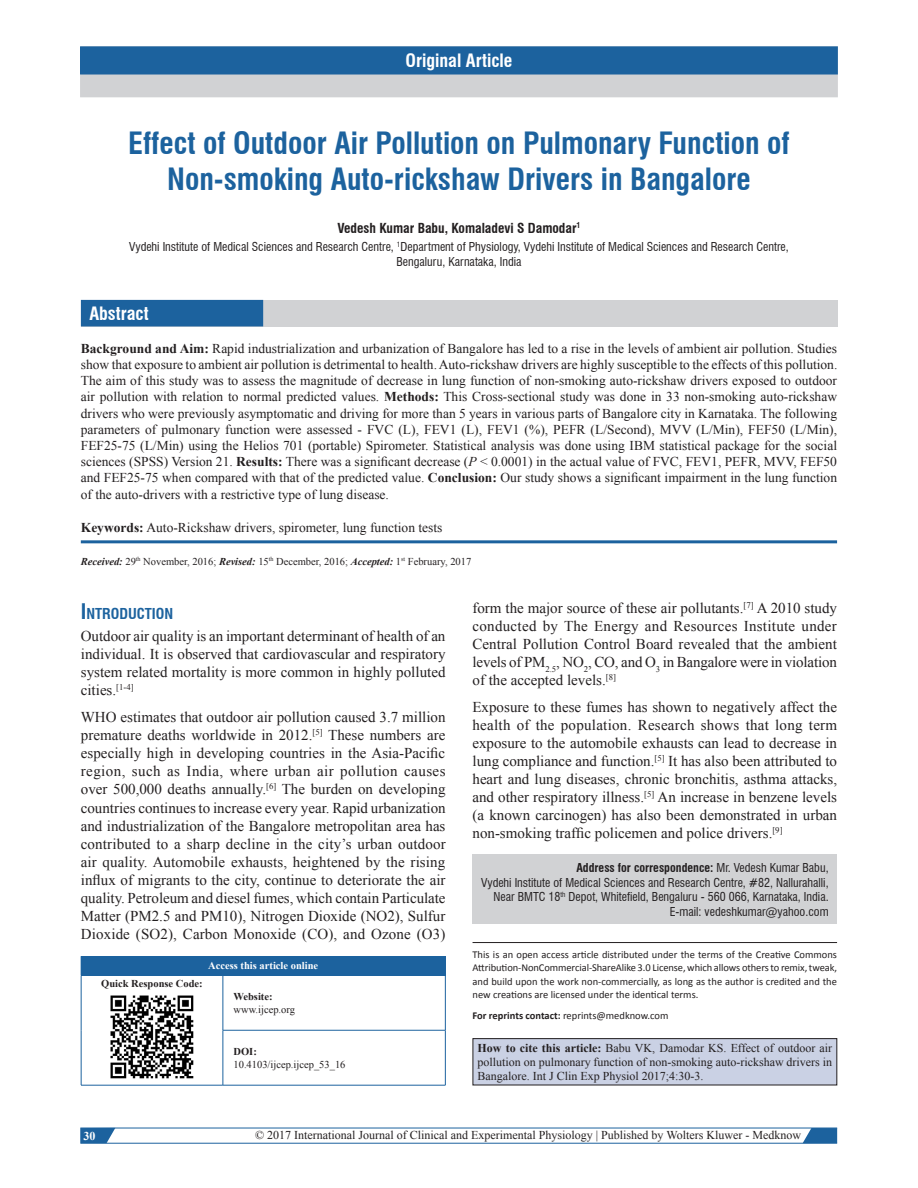
<style>
.page{position:relative;width:918px;height:1188px;background:#fff}
.page>*{position:absolute;margin:0;border:0;box-sizing:border-box;transform-origin:0 0}
.AT{font:700 condensed 30px/36px "Swiss 721 BT";color:#1c629e;text-align:center}
.AH{font:700 condensed 18px "Swiss 721 BT";color:#fff}
.ABSH{font:700 condensed 18px "Swiss 721 BT";color:#fff}
.TX{font:15px/18.1px "Times New Roman";color:#231f20;text-align:justify}
.t1{font:700 condensed 14.7px "Swiss 721 BT";color:#1c629e}
.ABS{font:13.5px/16.2px "Times New Roman";color:#231f20;text-align:justify}
.KWD{font:13.5px "Times New Roman";color:#231f20}
.AU{font:700 condensed 13.5px "Swiss 721 BT";color:#231f20}
.HTC{font:12px/14.4px "Times New Roman";color:#231f20;text-align:justify}
.ADD{font:condensed 12px/14.4px "Swiss 721 BT";color:#231f20;text-align:right}
.AFF{font:condensed 12px/14.4px "Swiss 721 BT";color:#231f20;text-align:center}
.t2{font:700 12px "Times New Roman";color:#fff}
.OS{font:10.5px/13.5px "Calibri";color:#231f20;text-align:justify}
.HIS{font:10.5px "Times New Roman";color:#231f20}
.Website{font:10.5px/12.6px "Times New Roman";color:#231f20}
.ATAO{font:700 10.5px "Times New Roman";color:#fff}
.QRC{font:700 10.5px "Times New Roman";color:#231f20}
.s1{font-weight:700}
.s2{font-style:italic}
.s3{font-weight:700;font-style:italic}
.s4{font-size:21px}
</style>
<div class="page">
<svg style="left:80px;top:1128px;width:758px;height:16px"></svg>
<div style="left:81px;top:300px;width:756px;height:26px;background:#d1d2d4"></div>
<div style="left:81px;top:300px;width:182px;height:26px;background:#1c629e"></div>
<div style="left:80px;top:46px;width:758px;height:51px;background:#d1d2d4"></div>
<div style="left:81px;top:47px;width:756px;height:27px;background:#1c629e"></div>
<div style="left:80px;top:46px;width:758px;height:29px;border:2px solid #1c629e"></div>
<hr style="left:81px;top:540px;width:756px;height:3px;background:#1c629e">
<div style="left:81px;top:956px;width:364px;height:19px;background:#1c629e"></div>
<svg style="left:445px;top:956px;width:1px;height:19px"></svg>
<hr style="left:81px;top:976px;width:1px;height:54px;background:#1c629e">
<hr style="left:81px;top:1030px;width:1px;height:55px;background:#1c629e">
<hr style="left:81px;top:975px;width:142px;height:1px;background:#1c629e">
<hr style="left:223px;top:976px;width:1px;height:54px;background:#1c629e">
<hr style="left:223px;top:975px;width:223px;height:1px;background:#1c629e">
<hr style="left:445px;top:976px;width:1px;height:54px;background:#1c629e">
<hr style="left:81px;top:1085px;width:142px;height:1px;background:#1c629e">
<hr style="left:223px;top:1030px;width:1px;height:55px;background:#1c629e">
<hr style="left:223px;top:1030px;width:223px;height:1px;background:#1c629e">
<hr style="left:445px;top:1030px;width:1px;height:55px;background:#1c629e">
<hr style="left:223px;top:1085px;width:223px;height:1px;background:#1c629e">
<img style="left:110px;top:995px;width:84px;height:84px">
<div style="left:473px;top:855px;width:364px;height:69px;background:#d1d2d4"></div>
<hr style="left:473px;top:942px;width:364px;height:1px;background:#231f20">
<div style="left:473px;top:1039px;width:364px;height:46px;background:#cad1e4"></div>
<div style="left:473px;top:1038px;width:364px;height:47px;border:1px solid #231f20"></div>
<p class="AH" style="left:405px;top:50px;width:109px">Original Article</p>
<p class="AT" style="left:128px;top:125px;width:663px">Effect of Outdoor Air Pollution on Pulmonary Function of<br>Non‑smoking Auto‑rickshaw Drivers in Bangalore</p>
<p class="AU" style="left:337px;top:220px;width:245px">Vedesh Kumar Babu, Komaladevi S Damodar<sup>1</sup></p>
<p class="AFF" style="left:129px;top:240px;width:661px">Vydehi Institute of Medical Sciences and Research Centre, <sup>1</sup>Department of Physiology, Vydehi Institute of Medical Sciences and Research Centre,<br>Bengaluru, Karnataka, India</p>
<p class="ABSH" style="left:89px;top:303px;width:61px">Abstract</p>
<p class="ABS" style="left:81px;top:340px;width:758px"><span class="s1">Background and Aim:</span> Rapid industrialization and urbanization of Bangalore has led to a rise in the levels of ambient air pollution. Studies show that exposure to ambient air pollution is detrimental to health. Auto‑rickshaw drivers are highly susceptible to the effects of this pollution.<br>The aim of this study was to assess the magnitude of decrease in lung function of non‑smoking auto‑rickshaw drivers exposed to outdoor air pollution with relation to normal predicted values. <span class="s1">Methods:</span> This Cross‑sectional study was done in 33 non‑smoking auto‑rickshaw drivers who were previously asymptomatic and driving for more than 5 years in various parts of Bangalore city in Karnataka. The following parameters of pulmonary function were assessed ‑ FVC (L), FEV1 (L), FEV1 (%), PEFR (L/Second), MVV (L/Min), FEF50 (L/Min), FEF25‑75 (L/Min) using the Helios 701 (portable) Spirometer. Statistical analysis was done using IBM statistical package for the social sciences (SPSS) Version 21. <span class="s1">Results:</span> There was a significant decrease (<span class="s2">P</span> &lt; 0.0001) in the actual value of FVC, FEV1, PEFR, MVV, FEF50 and FEF25‑75 when compared with that of the predicted value. <span class="s1">Conclusion:</span> Our study shows a significant impairment in the lung function of the auto‑drivers with a restrictive type of lung disease.</p>
<p class="KWD" style="left:81px;top:518px;width:363px"><span class="s1">Keywords:</span> Auto‑Rickshaw drivers, spirometer, lung function tests</p>
<p class="HIS" style="left:81px;top:554px;width:392px"><span class="s3">Received:</span> 29<sup>th</sup> November, 2016; <span class="s3">Revised:</span> 15<sup>th</sup> December, 2016; <span class="s3">Accepted:</span> 1<sup>st</sup> February, 2017</p>
<h1 class="t1" style="left:81px;top:605px;width:94px"><span class="s4">I</span> NTRODUCTION</h1>
<p class="TX" style="left:81px;top:627px;width:366px">Outdoor air quality is an important determinant of health of an individual. It is observed that cardiovascular and respiratory system related mortality is more common in highly polluted cities.<sup>[1‑4]</sup></p>
<p class="TX" style="left:81px;top:708px;width:366px">WHO estimates that outdoor air pollution caused 3.7 million premature deaths worldwide in 2012.<sup>[5]</sup> These numbers are especially high in developing countries in the Asia‑Pacific region, such as India, where urban air pollution causes over 500,000 deaths annually.<sup>[6]</sup> The burden on developing countries continues to increase every year. Rapid urbanization and industrialization of the Bangalore metropolitan area has contributed to a sharp decline in the city’s urban outdoor air quality. Automobile exhausts, heightened by the rising influx of migrants to the city, continue to deteriorate the air quality. Petroleum and diesel fumes, which contain Particulate Matter (PM2.5 and PM10), Nitrogen Dioxide (NO2), Sulfur Dioxide (SO2), Carbon Monoxide (CO), and Ozone (O3)</p>
<p class="ATAO" style="left:208px;top:958px;width:111px">Access this article online</p>
<p class="QRC" style="left:101px;top:976px;width:103px">Quick Response Code:</p>
<p class="Website" style="left:234px;top:990px;width:63px"><span class="s1">Website: </span>www.ijcep.org</p>
<p class="Website" style="left:234px;top:1045px;width:113px"><span class="s1">DOI:<br></span>10.4103/ijcep.ijcep_53_16</p>
<p class="TX" style="left:472px;top:599px;width:366px">form the major source of these air pollutants.<sup>[7]</sup> A 2010 study conducted by The Energy and Resources Institute under Central Pollution Control Board revealed that the ambient levels of PM<sub>2.5</sub>, NO<sub>2</sub>, CO, and O<sub>3</sub> in Bangalore were in violation of the accepted levels.<sup>[8]</sup></p>
<p class="TX" style="left:472px;top:698px;width:366px">Exposure to these fumes has shown to negatively affect the health of the population. Research shows that long term exposure to the automobile exhausts can lead to decrease in lung compliance and function.<sup>[5]</sup> It has also been attributed to heart and lung diseases, chronic bronchitis, asthma attacks, and other respiratory illness.<sup>[5]</sup> An increase in benzene levels (a known carcinogen) has also been demonstrated in urban non‑smoking traffic policemen and police drivers.<sup>[9]</sup></p>
<p class="ADD" style="left:481px;top:861px;width:349px"><span class="s1">Address for correspondence:</span> Mr. Vedesh Kumar Babu,<br>Vydehi Institute of Medical Sciences and Research Centre, #82, Nallurahalli, Near BMTC 18<sup>th</sup> Depot, Whitefield, Bengaluru ‑ 560 066, Karnataka, India.<br>E‑mail: vedeshkumar@yahoo.com</p>
<p class="OS" style="left:473px;top:948px;width:366px">This is an open access article distributed under the terms of the Creative Commons Attribution‑NonCommercial‑ShareAlike 3.0 License, which allows others to remix, tweak, and build upon the work non‑commercially, as long as the author is credited and the new creations are licensed under the identical terms.</p>
<p class="OS" style="left:473px;top:1008px;width:198px"><span class="s1">For reprints contact:</span> reprints@medknow.com</p>
<p class="HTC" style="left:478px;top:1040px;width:356px"><span class="s1">How to cite this article:</span> Babu VK, Damodar KS. Effect of outdoor air pollution on pulmonary function of non-smoking auto-rickshaw drivers in Bangalore. Int J Clin Exp Physiol 2017;4:30-3.</p>
<p class="t2" style="left:84px;top:1127px;width:13px">30</p>
<p class="HTC" style="left:255px;top:1128px;width:547px">© 2017 International Journal of Clinical and Experimental Physiology | Published by Wolters Kluwer - Medknow</p>
</div>
